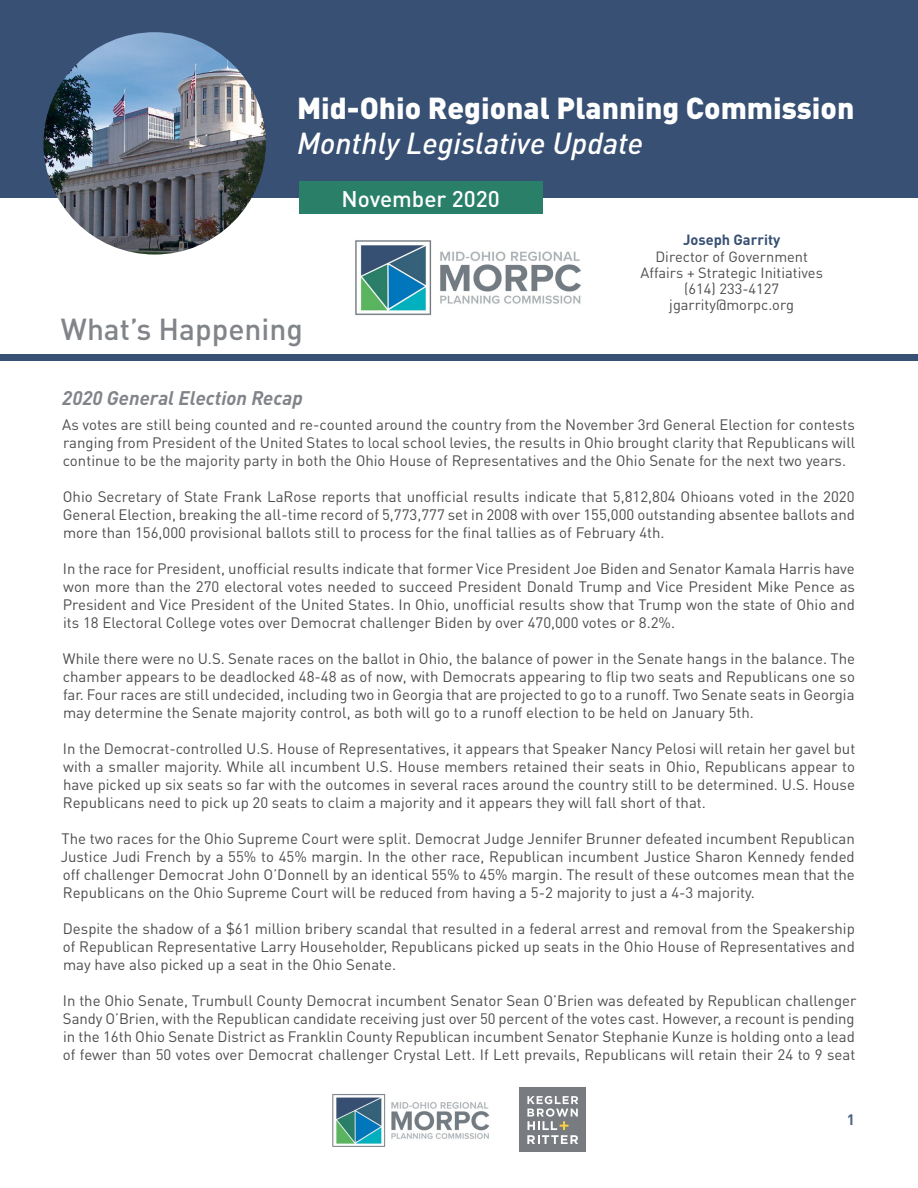
<style>
.page{position:relative;width:918px;height:1188px;background:#fff}
.page>*{position:absolute;margin:0;border:0;box-sizing:border-box;transform-origin:0 0}
.t1{font:900 30px "DIN Pro";color:#fff}
.t2{font:italic 500 30px "DIN Pro";color:#fff}
.t3{font:500 30px "DIN Pro";color:#818489}
.t4{font:500 22.5px "DIN Pro";color:#fff}
.t5{font:italic 700 19.5px "DIN Pro";color:#818489}
.t6{font:15px/18px "DIN Pro";color:#4d4d4f;text-align:justify}
.t7{font:700 15px "DIN Pro";color:#516181}
.t8{font:14.7px/16.4px "DIN Pro";color:#4d4d4f;text-align:center}
.t9{font:700 14.7px "DIN Pro";color:#375073}
</style>
<div class="page">
<div style="left:520px;top:1088px;width:66px;height:64px;background:#787c81"></div>
<svg style="left:527px;top:1096px;width:51px;height:48px"></svg>
<img style="left:332px;top:1094px;width:158px;height:53px">
<div style="left:0;top:0;width:918px;height:104px;background:#375073"></div>
<div style="left:0;top:52px;width:918px;height:146px;background:#375073"></div>
<div style="left:299px;top:182px;width:243px;height:32px;background:#2a7f68"></div>
<div style="left:0;top:354px;width:918px;height:7px;background:#375073"></div>
<img style="left:44px;top:32px;width:222px;height:223px;border-radius:111px">
<img style="left:355px;top:240px;width:226px;height:76px">
<h1 class="t1" style="left:297px;top:88px;width:559px">Mid-Ohio Regional Planning Commission</h1>
<h1 class="t2" style="left:297px;top:119px;width:348px">Monthly Legislative Update</h1>
<h2 class="t4" style="left:342px;top:183px;width:160px">November 2020</h2>
<h1 class="t3" style="left:61px;top:309px;width:244px">What’s Happening</h1>
<p class="t9" style="left:683px;top:230px;width:99px">Joseph Garrity</p>
<p class="t8" style="left:640px;top:247px;width:184px">Director of Government<br>Affairs + Strategic Initiatives (614) 233-4127 jgarrity@morpc.org</p>
<h3 class="t5" style="left:62px;top:382px;width:242px">2020 General Election Recap</h3>
<p class="t6" style="left:62px;top:415px;width:794px">As votes are still being counted and re-counted around the country from the November 3rd General Election for contests ranging from President of the United States to local school levies, the results in Ohio brought clarity that Republicans will continue to be the majority party in both the Ohio House of Representatives and the Ohio Senate for the next two years.</p>
<p class="t6" style="left:63px;top:487px;width:794px">Ohio Secretary of State Frank LaRose reports that unofficial results indicate that 5,812,804 Ohioans voted in the 2020<br>General Election, breaking the all-time record of 5,773,777 set in 2008 with over 155,000 outstanding absentee ballots and more than 156,000 provisional ballots still to process for the final tallies as of February 4th.</p>
<p class="t6" style="left:63px;top:559px;width:794px">In the race for President, unofficial results indicate that former Vice President Joe Biden and Senator Kamala Harris have won more than the 270 electoral votes needed to succeed President Donald Trump and Vice President Mike Pence as President and Vice President of the United States. In Ohio, unofficial results show that Trump won the state of Ohio and its 18 Electoral College votes over Democrat challenger Biden by over 470,000 votes or 8.2%.</p>
<p class="t6" style="left:63px;top:649px;width:794px">While there were no U.S. Senate races on the ballot in Ohio, the balance of power in the Senate hangs in the balance. The chamber appears to be deadlocked 48-48 as of now, with Democrats appearing to flip two seats and Republicans one so far. Four races are still undecided, including two in Georgia that are projected to go to a runoff. Two Senate seats in Georgia may determine the Senate majority control, as both will go to a runoff election to be held on January 5th.</p>
<p class="t6" style="left:63px;top:739px;width:794px">In the Democrat-controlled U.S. House of Representatives, it appears that Speaker Nancy Pelosi will retain her gavel but with a smaller majority. While all incumbent U.S. House members retained their seats in Ohio, Republicans appear to have picked up six seats so far with the outcomes in several races around the country still to be determined. U.S. House Republicans need to pick up 20 seats to claim a majority and it appears they will fall short of that.</p>
<p class="t6" style="left:61px;top:829px;width:796px">The two races for the Ohio Supreme Court were split. Democrat Judge Jennifer Brunner defeated incumbent Republican Justice Judi French by a 55% to 45% margin. In the other race, Republican incumbent Justice Sharon Kennedy fended off challenger Democrat John O’Donnell by an identical 55% to 45% margin. The result of these outcomes mean that the Republicans on the Ohio Supreme Court will be reduced from having a 5-2 majority to just a 4-3 majority.</p>
<p class="t6" style="left:63px;top:919px;width:794px">Despite the shadow of a $61 million bribery scandal that resulted in a federal arrest and removal from the Speakership of Republican Representative Larry Householder, Republicans picked up seats in the Ohio House of Representatives and may have also picked up a seat in the Ohio Senate.</p>
<p class="t6" style="left:63px;top:991px;width:795px;text-align:left">In the Ohio Senate, Trumbull County Democrat incumbent Senator Sean O’Brien was defeated by Republican challenger Sandy O’Brien, with the Republican candidate receiving just over 50 percent of the votes cast. However, a recount is pending in the 16th Ohio Senate District as Franklin County Republican incumbent Senator Stephanie Kunze is holding onto a lead of fewer than 50 votes over Democrat challenger Crystal Lett. If Lett prevails, Republicans will retain their 24 to 9 seat</p>
<p class="t7" style="left:847px;top:1110px;width:10px">1</p>
</div>
